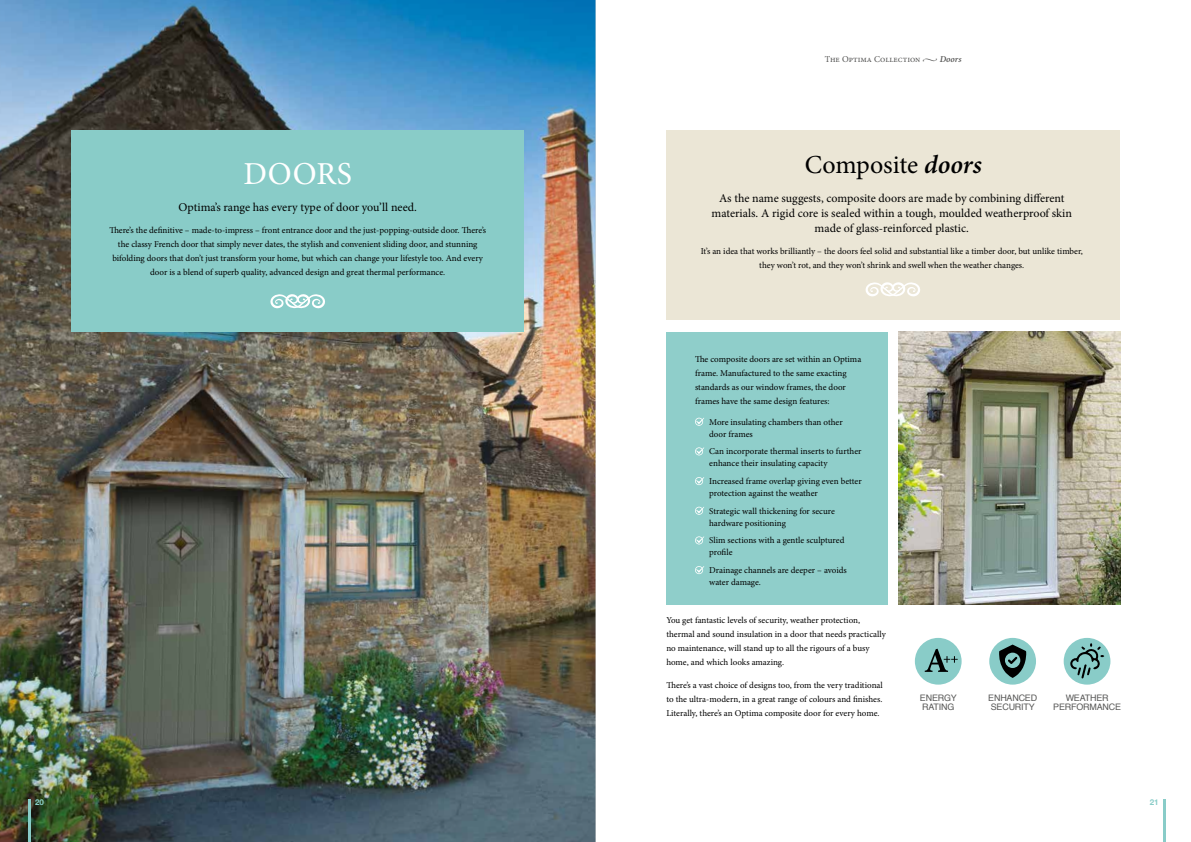
<style>
.page{position:relative;width:1191px;height:842px;background:#fff}
.page>*{position:absolute;margin:0;border:0;box-sizing:border-box;transform-origin:0 0}
.t1{font:32px "Minion Pro";letter-spacing:.02em;color:#fff}
.t2{font:26px "Minion Pro";color:#000}
.t3{font:12px/15px "Minion Pro";color:#000;text-align:center}
.t4{font:9px/14px "Minion Pro";color:#000}
.t5{font:9px "Minion Pro";color:#575756}
.t6{font:8.9px/8.9px "Helvetica";letter-spacing:-.02em;color:#575756}
.t7{font:700 8px "Helvetica Neue";color:#89ccc8}
.s1{font-weight:600;font-style:italic}
</style>
<div class="page">
<div style="left:666px;top:332px;width:221px;height:273px;background:#89ccc8"></div>
<svg style="left:695px;top:418px;width:9px;height:8px"></svg>
<svg style="left:695px;top:447px;width:9px;height:8px"></svg>
<svg style="left:695px;top:477px;width:9px;height:8px"></svg>
<svg style="left:695px;top:507px;width:9px;height:8px"></svg>
<svg style="left:695px;top:536px;width:9px;height:8px"></svg>
<svg style="left:695px;top:566px;width:9px;height:8px"></svg>
<img style="left:899px;top:332px;width:221px;height:273px">
<img style="left:0;top:0;width:595px;height:842px">
<div style="left:71px;top:130px;width:453px;height:202px;background:#89ccc8"></div>
<svg style="left:270px;top:294px;width:55px;height:14px"></svg>
<div style="left:666px;top:130px;width:454px;height:190px;background:#ebe6d6"></div>
<svg style="left:865px;top:282px;width:55px;height:14px"></svg>
<svg style="left:1062px;top:636px;width:50px;height:50px"></svg>
<div style="left:1060px;top:635px;width:53px;height:53px;border:3px solid #fff;border-radius:50%"></div>
<svg style="left:1070px;top:643px;width:34px;height:36px"></svg>
<svg style="left:987px;top:636px;width:50px;height:50px"></svg>
<div style="left:986px;top:635px;width:53px;height:53px;border:3px solid #fff;border-radius:50%"></div>
<svg style="left:999px;top:645px;width:27px;height:33px"></svg>
<hr style="left:1162px;top:799px;width:3px;height:43px;background:#89ccc8">
<hr style="left:28px;top:799px;width:3px;height:43px;background:#89ccc8">
<svg style="left:913px;top:636px;width:50px;height:50px"></svg>
<div style="left:912px;top:635px;width:52px;height:53px;border:3px solid #fff;border-radius:50%"></div>
<svg style="left:924px;top:649px;width:33px;height:23px"></svg>
<p class="t5" style="left:825px;top:53px;width:138px">The Optima Collection • <span class="s1">Doors</span></p>
<h1 class="t1" style="left:243px;top:152px;width:110px">DOORS</h1>
<h2 class="t2" style="left:804px;top:147px;width:179px">Composite <span class="s1">doors</span></h2>
<h3 class="t3" style="left:711px;top:191px;width:362px">As the name suggests, composite doors are made by combining different materials. A rigid core is sealed within a tough, moulded weatherproof skin made of glass-reinforced plastic.</h3>
<p class="t4" style="left:700px;top:245px;width:384px;text-align:center">It’s an idea that works brilliantly – the doors feel solid and substantial like a timber door, but unlike timber, they won’t rot, and they won’t shrink and swell when the weather changes.</p>
<h3 class="t3" style="left:179px;top:199px;width:240px">Optima’s range has every type of door you’ll need.</h3>
<p class="t4" style="left:109px;top:223px;width:378px;text-align:center">There’s the definitive – made-to-impress – front entrance door and the just-popping-outside door. There’s the classy French door that simply never dates, the stylish and convenient sliding door, and stunning bifolding doors that don’t just transform your home, but which can change your lifestyle too. And every door is a blend of superb quality, advanced design and great thermal performance.</p>
<p class="t4" style="left:695px;top:352px;width:168px">The composite doors are set within an Optima frame. Manufactured to the same exacting standards as our window frames, the door frames have the same design features:</p>
<p class="t4" style="left:709px;top:416px;width:135px;line-height:12px">More insulating chambers than other door frames</p>
<p class="t4" style="left:709px;top:446px;width:154px;line-height:12px">Can incorporate thermal inserts to further enhance their insulating capacity</p>
<p class="t4" style="left:709px;top:475px;width:154px;line-height:12px">Increased frame overlap giving even better protection against the weather</p>
<p class="t4" style="left:709px;top:505px;width:127px;line-height:12px">Strategic wall thickening for secure hardware positioning</p>
<p class="t4" style="left:709px;top:535px;width:137px;line-height:12px">Slim sections with a gentle sculptured profile</p>
<p class="t4" style="left:709px;top:564px;width:139px;line-height:12px">Drainage channels are deeper – avoids water damage.</p>
<p class="t4" style="left:666px;top:613px;width:221px">You get fantastic levels of security, weather protection, thermal and sound insulation in a door that needs practically no maintenance, will stand up to all the rigours of a busy home, and which looks amazing.</p>
<p class="t4" style="left:666px;top:678px;width:218px;text-align:justify">There’s a vast choice of designs too, from the very traditional to the ultra-modern, in a great range of colours and finishes.<br>Literally, there’s an Optima composite door for every home.</p>
<p class="t6" style="left:920px;top:694px;width:38px">ENERGY<br>RATING</p>
<p class="t6" style="left:988px;top:694px;width:50px">ENHANCED<br>SECURITY</p>
<p class="t6" style="left:1053px;top:694px;width:69px;text-align:center">WEATHER<br>PERFORMANCE</p>
<p class="t7" style="left:35px;top:796px;width:10px">20</p>
<p class="t7" style="left:1149px;top:796px;width:10px">21</p>
</div>
